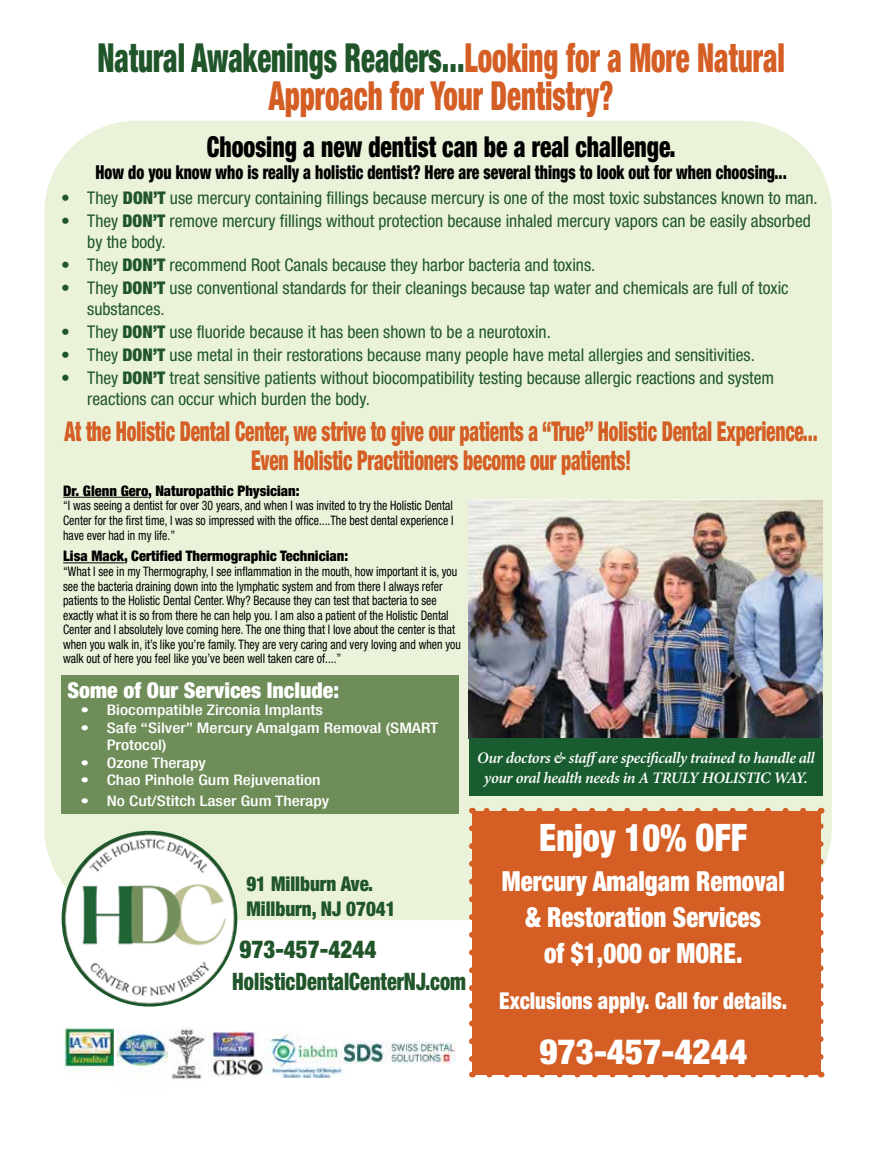
<style>
.page{position:relative;width:891px;height:1161px;background:#fff}
.page>*{position:absolute;margin:0;border:0;box-sizing:border-box;transform-origin:0 0}
.t1{font:900 condensed 40.05px/38.5px "Helvetica Neue";color:#d45e24;text-align:center;scale:.72 1}
.t2{font:900 condensed 37.95px "Helvetica Neue";color:#fff;scale:.9 1}
.t3{font:900 condensed 34.95px "Helvetica Neue";color:#fff}
.t4{font:900 condensed 28.95px "Helvetica Neue";color:#000;scale:.82 1}
.t5{font:900 condensed 27.75px/35.7px "Helvetica Neue";color:#fff;text-align:center;scale:.9 1}
.t6{font:900 condensed 27.3px/29.2px "Helvetica Neue";letter-spacing:-.01em;color:#d45e24;text-align:center;scale:.71 1}
.t7{font:900 condensed 24.75px "Helvetica Neue";color:#20552a;scale:.93 1}
.t8{font:900 condensed 24px "Helvetica Neue";color:#20552a;scale:.85 1}
.t9{font:900 condensed 23.4px "Helvetica Neue";color:#fff;scale:.9 1}
.t10{font:900 condensed 21.9px "Helvetica Neue";color:#fff}
.t11{font:900 condensed 20.4px/24.5px "Helvetica Neue";color:#20552a;scale:.93 1}
.t12{font:900 condensed 19.2px "Helvetica Neue";color:#000;scale:.82 1}
.t13{font:condensed 17.55px/21px "Helvetica Neue";color:#20552a}
.t14{font:italic 600 16.05px/19.2px "Minion Pro";letter-spacing:-.025em;color:#fff;text-align:center}
.t15{font:500 condensed 14.55px/17.5px "Helvetica Neue";color:#fff;scale:1.2 1}
.t16{font:900 condensed 14.55px "Helvetica Neue";color:#000}
.t17{font:condensed 13.2px/14.5px "Helvetica Neue";color:#000;text-align:justify;scale:.9 1}
.s1{color:#20552a}
.s2{font-weight:900}
</style>
<div class="page">
<div style="left:44px;top:121px;width:788px;height:799px;background:#eaf3da;border-radius:92px"></div>
<div style="left:472px;top:811px;width:349px;height:264px;background:#d45e24"></div>
<svg style="left:469px;top:828px;width:3px;height:234px"></svg>
<svg style="left:489px;top:1075px;width:320px;height:2px"></svg>
<svg style="left:821px;top:823px;width:3px;height:234px"></svg>
<svg style="left:483px;top:808px;width:320px;height:3px"></svg>
<img style="left:469px;top:499px;width:354px;height:239px">
<img style="left:118px;top:1030px;width:50px;height:42px">
<img style="left:63px;top:1027px;width:51px;height:45px">
<img style="left:208px;top:1031px;width:140px;height:47px">
<hr style="left:63px;top:497px;width:85px;height:1px;background:#000">
<hr style="left:63px;top:562px;width:61px;height:1px;background:#000">
<img style="left:168px;top:1027px;width:38px;height:53px">
<img style="left:344px;top:1042px;width:112px;height:21px">
<img style="left:62px;top:832px;width:175px;height:174px;border-radius:87px">
<div style="left:61px;top:676px;width:398px;height:138px;background:#6f8d58"></div>
<div style="left:469px;top:738px;width:354px;height:58px;background:#185c2f"></div>
<h1 class="t1" style="left:97px;top:38px;width:956px"><span class="s1">Natural Awakenings Readers...</span>Looking for a More Natural<br>Approach for Your Dentistry?</h1>
<h3 class="t4" style="left:207px;top:129px;width:573px">Choosing a new dentist can be a real challenge.</h3>
<h3 class="t12" style="left:96px;top:160px;width:845px">How do you know who is really a holistic dentist? Here are several things to look out for when choosing...</h3>
<h3 class="t13" style="left:61px;top:187px;width:758px">• They <span class="s2">DON’T</span> use mercury containing fillings because mercury is one of the most toxic substances known to man.</h3>
<h3 class="t13" style="left:87px;top:210px;width:725px;text-indent:-26px">• They <span class="s2">DON’T</span> remove mercury fillings without protection because inhaled mercury vapors can be easily absorbed by the body.</h3>
<h3 class="t13" style="left:61px;top:254px;width:536px">• They <span class="s2">DON’T</span> recommend Root Canals because they harbor bacteria and toxins.</h3>
<h3 class="t13" style="left:87px;top:277px;width:703px;text-indent:-26px">• They <span class="s2">DON’T</span> use conventional standards for their cleanings because tap water and chemicals are full of toxic substances.</h3>
<h3 class="t13" style="left:61px;top:321px;width:491px">• They <span class="s2">DON’T</span> use fluoride because it has been shown to be a neurotoxin.</h3>
<h3 class="t13" style="left:61px;top:344px;width:695px">• They <span class="s2">DON’T</span> use metal in their restorations because many people have metal allergies and sensitivities.</h3>
<h3 class="t13" style="left:87px;top:367px;width:688px;text-indent:-26px">• They <span class="s2">DON’T</span> treat sensitive patients without biocompatibility testing because allergic reactions and system reactions can occur which burden the body.</h3>
<h3 class="t6" style="left:65px;top:416px;width:1062px">At the Holistic Dental Center, we strive to give our patients a “True” Holistic Dental Experience...<br>Even Holistic Practitioners become our patients!</h3>
<p class="t16" style="left:63px;top:482px;width:238px">Dr. Glenn Gero, Naturopathic Physician:</p>
<p class="t17" style="left:63px;top:498px;width:435px">“I was seeing a dentist for over 30 years, and when I was invited to try the Holistic Dental Center for the first time, I was so impressed with the office....The best dental experience I have ever had in my life.”</p>
<p class="t16" style="left:63px;top:547px;width:286px">Lisa Mack, Certified Thermographic Technician:</p>
<p class="t17" style="left:63px;top:564px;width:443px;text-align:left">“What I see in my Thermography, I see inflammation in the mouth, how important it is, you see the bacteria draining down into the lymphatic system and from there I always refer patients to the Holistic Dental Center. Why? Because they can test that bacteria to see exactly what it is so from there he can help you. I am also a patient of the Holistic Dental Center and I absolutely love coming here. The one thing that I love about the center is that when you walk in, it’s like you’re family. They are very caring and very loving and when you walk out of here you feel like you’ve been well taken care of....”</p>
<h3 class="t10" style="left:68px;top:676px;width:273px">Some of Our Services Include:</h3>
<p class="t15" style="left:81px;top:701px;width:203px">• Biocompatible Zirconia Implants</p>
<p class="t15" style="left:107px;top:719px;width:278px;text-indent:-26px">• Safe “Silver” Mercury Amalgam Removal (SMART<br>Protocol)</p>
<p class="t15" style="left:81px;top:754px;width:106px">• Ozone Therapy</p>
<p class="t15" style="left:81px;top:771px;width:202px">• Chao Pinhole Gum Rejuvenation</p>
<p class="t15" style="left:81px;top:792px;width:209px">• No Cut/Stitch Laser Gum Therapy</p>
<h3 class="t11" style="left:246px;top:872px;width:162px">91 Millburn Ave.<br>Millburn, NJ 07041</h3>
<h3 class="t7" style="left:240px;top:934px;width:149px">973-457-4244</h3>
<h3 class="t8" style="left:232px;top:966px;width:277px">HolisticDentalCenterNJ.com</h3>
<p class="t14" style="left:477px;top:749px;width:339px">Our doctors &amp; staffare specifically trained to handle all your oral health needs in A TRULY HOLISTIC WAY.</p>
<h2 class="t2" style="left:539px;top:814px;width:233px">Enjoy 10% OFF</h2>
<h3 class="t5" style="left:502px;top:863px;width:316px">Mercury Amalgam Removal &amp; Restoration Services<br>of $1,000 or MORE.</h3>
<h3 class="t9" style="left:499px;top:987px;width:322px">Exclusions apply. Call for details.</h3>
<h3 class="t3" style="left:539px;top:1030px;width:209px">973-457-4244</h3>
</div>
